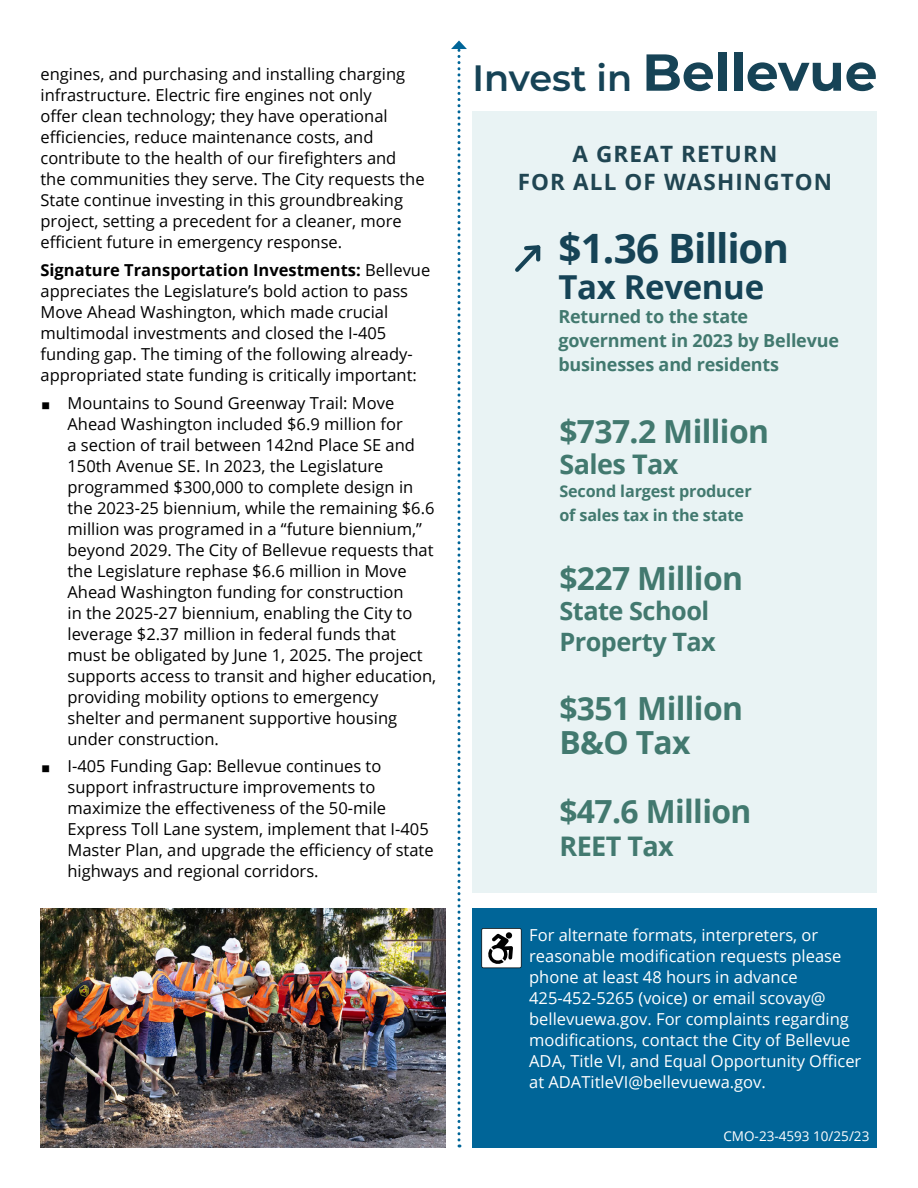
<style>
.page{position:relative;width:918px;height:1188px;background:#fff}
.page>*{position:absolute;margin:0;border:0;box-sizing:border-box;transform-origin:0 0}
.t1{font:700 40.5px "Open Sans";letter-spacing:-.03em;color:#164356}
.t2{font:600 36.6px "Montserrat";color:#164356}
.t3{font:700 33px "Open Sans";letter-spacing:-.01em;color:#164356}
.numbers_on_back{font:700 31.8px "Open Sans";letter-spacing:-.02em;color:#42796f}
.numbers_on_back-2{font:700 27px "Open Sans";letter-spacing:-.02em;color:#42796f}
.larger_text_on_back_in_numbers{font:700 25.35px "Open Sans";letter-spacing:-.02em;color:#42796f}
.t4{font:700 22.5px/28.2px "Open Sans";letter-spacing:.05em;color:#204552;text-align:center}
.text_in_invest{font:700 18px/24px "Open Sans";letter-spacing:-.01em;color:#42796f}
.Main_Text_style{font:16.5px/21px "Open Sans";color:#000}
.ADA{font:16.5px/21px "Open Sans";color:#fff}
.text_in_invest-2{font:700 16.2px/23.7px "Open Sans";letter-spacing:-.01em;color:#42796f}
.t5{font:13.5px "Open Sans";color:#fff}
.s1{font-weight:700}
.s2{font-weight:700;font-size:51.9px}
</style>
<div class="page">
<img style="left:40px;top:908px;width:406px;height:240px">
<div style="left:472px;top:112px;width:406px;height:781px;background:#e9f3f4"></div>
<div style="left:472px;top:908px;width:406px;height:240px;background:#006598"></div>
<svg style="left:481px;top:928px;width:41px;height:40px;background:#b4b6b7"></svg>
<div style="left:506px;top:932px;width:6px;height:7px;background:#000;border-radius:50%"></div>
<svg style="left:515px;top:245px;width:26px;height:27px"></svg>
<svg style="left:451px;top:40px;width:16px;height:1108px"></svg>
<p class="Main_Text_style" style="left:40px;top:63px;width:386px">engines, and purchasing and installing charging infrastructure. Electric fire engines not only<br>offer clean technology; they have operational efficiencies, reduce maintenance costs, and contribute to the health of our firefighters and the communities they serve. The City requests the State continue investing in this groundbreaking project, setting a precedent for a cleaner, more efficient future in emergency response.</p>
<p class="Main_Text_style" style="left:40px;top:259px;width:391px"><span class="s1">Signature Transportation Investments:</span> Bellevue appreciates the Legislature’s bold action to pass Move Ahead Washington, which made crucial multimodal investments and closed the I-405 funding gap. The timing of the following already&shy;appropriated state funding is critically important:</p>
<p class="Main_Text_style" style="left:68px;top:392px;width:370px;text-indent:-27px">◼ Mountains to Sound Greenway Trail: Move Ahead Washington included $6.9 million for<br>a section of trail between 142nd Place SE and 150th Avenue SE. In 2023, the Legislature programmed $300,000 to complete design in the 2023-25 biennium, while the remaining $6.6 million was programed in a “future biennium,” beyond 2029. The City of Bellevue requests that the Legislature rephase $6.6 million in Move Ahead Washington funding for construction<br>in the 2025-27 biennium, enabling the City to leverage $2.37 million in federal funds that must be obligated by June 1, 2025. The project supports access to transit and higher education, providing mobility options to emergency<br>shelter and permanent supportive housing under construction.</p>
<p class="Main_Text_style" style="left:68px;top:755px;width:368px;text-indent:-27px">◼ I-405 Funding Gap: Bellevue continues to support infrastructure improvements to maximize the effectiveness of the 50-mile Express Toll Lane system, implement that I-405<br>Master Plan, and upgrade the efficiency of state highways and regional corridors.</p>
<p class="t2" style="left:472px;top:52px;width:406px">Invest in <span class="s2">Bellevue</span></p>
<p class="t4" style="left:518px;top:139px;width:316px">A GREAT RETURN<br>FOR ALL OF WASHINGTON</p>
<p class="t1" style="left:558px;top:220px;width:232px">$1.36 Billion</p>
<p class="t3" style="left:558px;top:264px;width:207px">Tax Revenue</p>
<p class="text_in_invest" style="left:558px;top:304px;width:282px">Returned to the state government in 2023 by Bellevue businesses and residents</p>
<p class="numbers_on_back" style="left:559px;top:409px;width:211px">$737.2 Million</p>
<p class="numbers_on_back-2" style="left:559px;top:445px;width:121px">Sales Tax</p>
<p class="text_in_invest-2" style="left:559px;top:479px;width:194px">Second largest producer of sales tax in the state</p>
<p class="numbers_on_back" style="left:559px;top:556px;width:185px">$227 Million</p>
<p class="larger_text_on_back_in_numbers" style="left:559px;top:593px;width:151px">State School</p>
<p class="larger_text_on_back_in_numbers" style="left:559px;top:624px;width:158px">Property Tax</p>
<p class="numbers_on_back" style="left:559px;top:686px;width:185px">$351 Million</p>
<p class="numbers_on_back" style="left:559px;top:720px;width:133px">B&amp;O Tax</p>
<p class="numbers_on_back" style="left:559px;top:789px;width:194px">$47.6 Million</p>
<p class="numbers_on_back-2" style="left:559px;top:827px;width:116px">REET Tax</p>
<p class="ADA" style="left:529px;top:924px;width:334px">For alternate formats, interpreters, or reasonable modification requests please phone at least 48 hours in advance 425-452-5265 (voice) or email scovay@ bellevuewa.gov. For complaints regarding modifications, contact the City of Bellevue ADA, Title VI, and Equal Opportunity Officer at ADATitleVI@bellevuewa.gov.</p>
<p class="t5" style="left:723px;top:1127px;width:148px">CMO-23-4593 10/25/23</p>
</div>
